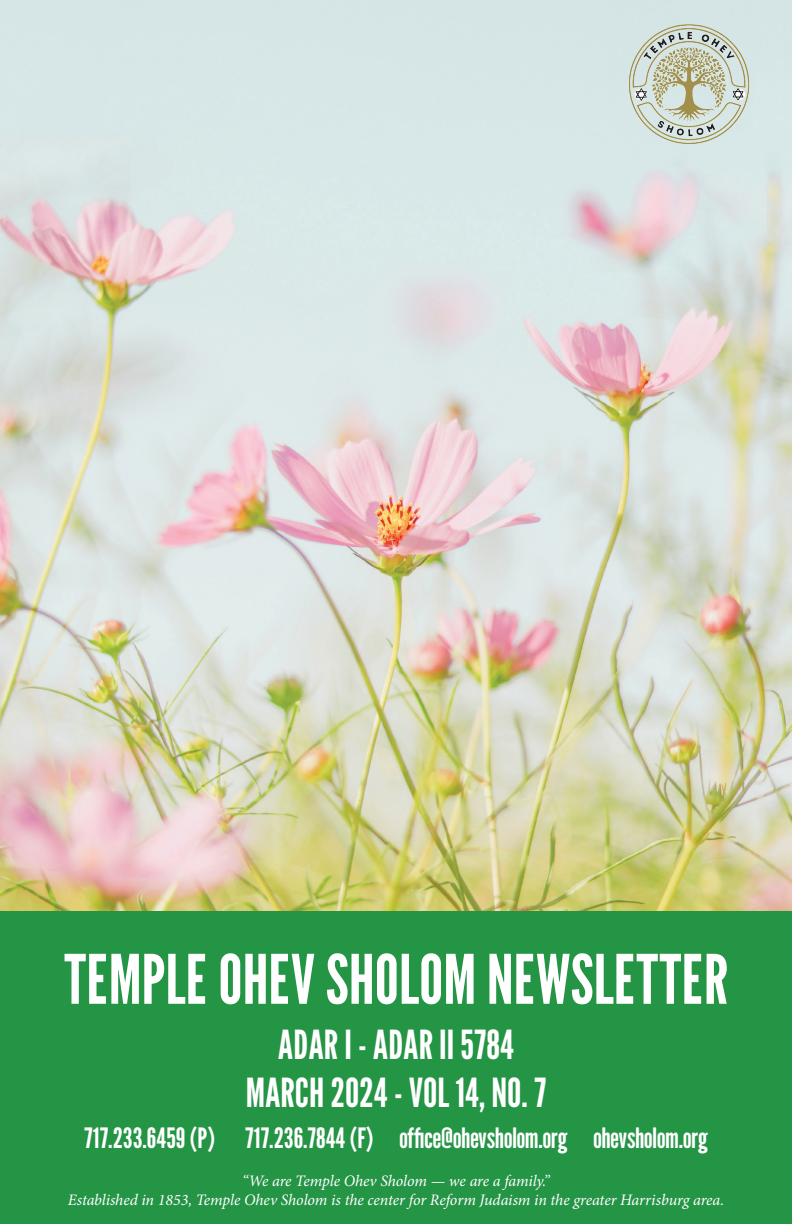
<style>
.page{position:relative;width:792px;height:1224px;background:#fff}
.page>*{position:absolute;margin:0;border:0;box-sizing:border-box;transform-origin:0 0}
.t1{font:68px "League Gothic";color:#fff}
.t2{font:40px "League Gothic";color:#fff}
.t3{font:28px "League Gothic";color:#fff}
.t4{font:italic 16px "Minion Pro";letter-spacing:-.01em;color:#fff}
</style>
<div class="page">
<img style="left:0;top:0;width:792px;height:912px">
<div style="left:0;top:912px;width:792px;height:312px;background:#249445"></div>
<img style="left:602px;top:7px;width:173px;height:173px">
<p class="t1" style="left:64px;top:932px;width:666px">TEMPLE OHEV SHOLOM NEWSLETTER</p>
<p class="t2" style="left:278px;top:1017px;width:238px">ADAR I - ADAR II 5784</p>
<p class="t2" style="left:246px;top:1065px;width:302px">MARCH 2024 - VOL 14, NO. 7</p>
<p class="t3" style="left:84px;top:1119px;width:625px">717.233.6459 (P) 717.236.7844 (F) office@ohevsholom.org ohevsholom.org</p>
<p class="t4" style="left:242px;top:1170px;width:309px">“We are Temple Ohev Sholom — we are a family.”</p>
<p class="t4" style="left:68px;top:1189px;width:658px">Established in 1853, Temple Ohev Sholom is the center for Reform Judaism in the greater Harrisburg area.</p>
</div>
